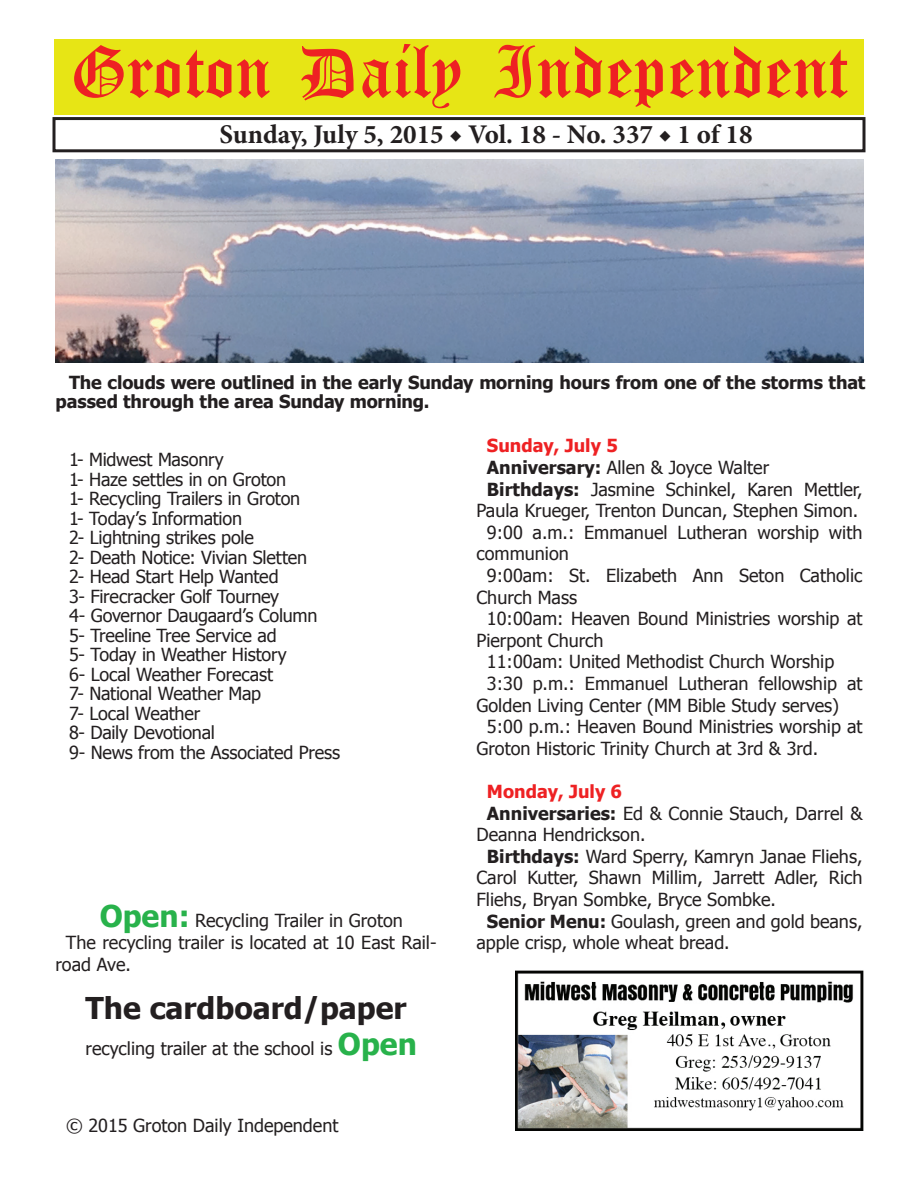
<style>
.page{position:relative;width:918px;height:1188px;background:#fff}
.page>*{position:absolute;margin:0;border:0;box-sizing:border-box;transform-origin:0 0}
.t1{font:54px "Old English Five";color:#ee2123}
.t2{font:700 30px "Tahoma";color:#231f20}
.t3{font:700 27px "Minion Pro";color:#231f20}
.t4{font:18px/19.5px "Tahoma";color:#231f20}
.t5{font:700 18px/19.5px "Tahoma";letter-spacing:-.01em;color:#231f20}
.t6{font:700 18px "Tahoma";color:#ee2123}
.s1{font-weight:700;font-size:30px;color:#28b24b}
.s2{font-weight:700}
</style>
<div class="page">
<div style="left:52px;top:117px;width:814px;height:35px;border:3px solid #231f20"></div>
<div style="left:54px;top:40px;width:810px;height:75px;background:#e7e515"></div>
<img style="left:515px;top:970px;width:349px;height:161px">
<img style="left:55px;top:160px;width:809px;height:203px">
<h1 class="t1" style="left:70px;top:47px;width:779px">Groton Daily Independent</h1>
<h3 class="t3" style="left:219px;top:116px;width:535px">Sunday, July 5, 2015 ◆ Vol. 18 - No. 337 ◆ 1 of 18</h3>
<p class="t5" style="left:56px;top:371px;width:811px;text-indent:14px">The clouds were outlined in the early Sunday morning hours from one of the storms that passed through the area Sunday morning.</p>
<p class="t4" style="left:69px;top:449px;width:273px">1- Midwest Masonry<br>1- Haze settles in on Groton<br>1- Recycling Trailers in Groton<br>1- Today’s Information<br>2- Lightning strikes pole<br>2- Death Notice: Vivian Sletten<br>2- Head Start Help Wanted<br>3- Firecracker Golf Tourney<br>4- Governor Daugaard’s Column<br>5- Treeline Tree Service ad<br>5- Today in Weather History<br>6- Local Weather Forecast<br>7- National Weather Map<br>7- Local Weather<br>8- Daily Devotional<br>9- News from the Associated Press</p>
<p class="t4" style="left:100px;top:910px;width:305px"><span class="s1">Open:</span> Recycling Trailer in Groton</p>
<p class="t4" style="left:66px;top:932px;width:372px">The recycling trailer is located at 10 East Rail-</p>
<p class="t4" style="left:56px;top:954px;width:77px">road Ave.</p>
<h2 class="t2" style="left:86px;top:988px;width:323px">The cardboard/paper</h2>
<p class="t4" style="left:86px;top:1038px;width:333px">recycling trailer at the school is <span class="s1">Open</span></p>
<p class="t4" style="left:66px;top:1115px;width:274px">© 2015 Groton Daily Independent</p>
<p class="t6" style="left:487px;top:433px;width:132px">Sunday, July 5</p>
<p class="t4" style="left:487px;top:457px;width:284px"><span class="s2">Anniversary:</span> Allen &amp; Joyce Walter</p>
<p class="t4" style="left:487px;top:479px;width:377px"><span class="s2">Birthdays:</span> Jasmine Schinkel, Karen Mettler,</p>
<p class="t4" style="left:476px;top:500px;width:383px">Paula Krueger, Trenton Duncan, Stephen Simon.</p>
<p class="t4" style="left:487px;top:522px;width:377px">9:00 a.m.: Emmanuel Lutheran worship with</p>
<p class="t4" style="left:476px;top:543px;width:94px">communion</p>
<p class="t4" style="left:487px;top:565px;width:377px">9:00am: St. Elizabeth Ann Seton Catholic</p>
<p class="t4" style="left:476px;top:587px;width:102px">Church Mass</p>
<p class="t4" style="left:487px;top:608px;width:377px">10:00am: Heaven Bound Ministries worship at</p>
<p class="t4" style="left:476px;top:630px;width:129px">Pierpont Church</p>
<p class="t4" style="left:487px;top:651px;width:349px">11:00am: United Methodist Church Worship</p>
<p class="t4" style="left:487px;top:673px;width:377px">3:30 p.m.: Emmanuel Lutheran fellowship at</p>
<p class="t4" style="left:476px;top:695px;width:364px">Golden Living Center (MM Bible Study serves)</p>
<p class="t4" style="left:487px;top:716px;width:377px">5:00 p.m.: Heaven Bound Ministries worship at</p>
<p class="t4" style="left:476px;top:738px;width:343px">Groton Historic Trinity Church at 3rd &amp; 3rd.</p>
<p class="t6" style="left:487px;top:779px;width:137px">Monday, July 6</p>
<p class="t4" style="left:487px;top:803px;width:377px"><span class="s2">Anniversaries:</span> Ed &amp; Connie Stauch, Darrel &amp;</p>
<p class="t4" style="left:476px;top:824px;width:171px">Deanna Hendrickson.</p>
<p class="t4" style="left:487px;top:846px;width:377px"><span class="s2">Birthdays:</span> Ward Sperry, Kamryn Janae Fliehs,</p>
<p class="t4" style="left:476px;top:867px;width:387px">Carol Kutter, Shawn Millim, Jarrett Adler, Rich</p>
<p class="t4" style="left:476px;top:889px;width:301px">Fliehs, Bryan Sombke, Bryce Sombke.</p>
<p class="t4" style="left:487px;top:911px;width:377px"><span class="s2">Senior Menu:</span> Goulash, green and gold beans,</p>
<p class="t4" style="left:476px;top:932px;width:255px">apple crisp, whole wheat bread.</p>
</div>
